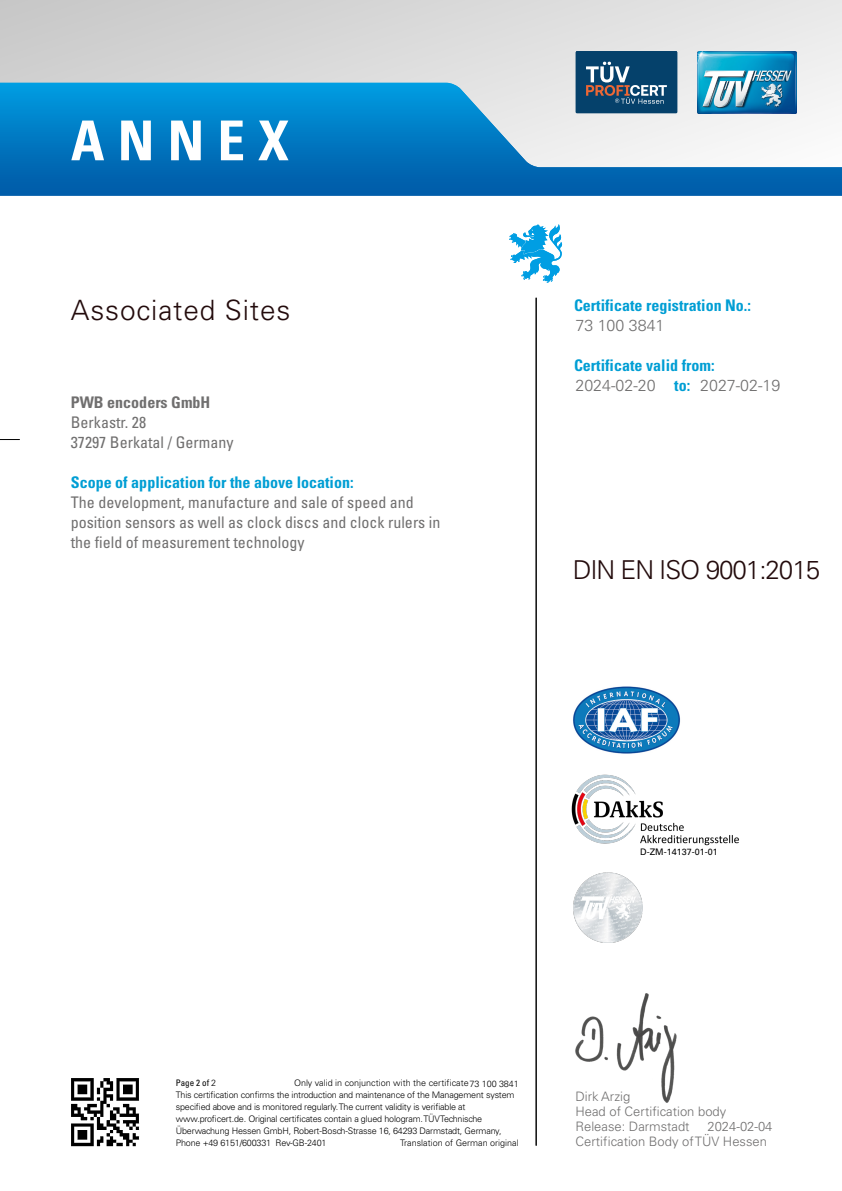
<style>
.page{position:relative;width:842px;height:1191px;background:#fff}
.page>*{position:absolute;margin:0;border:0;box-sizing:border-box;transform-origin:0 0}
.t1{font:700 condensed 55px "Univers";letter-spacing:.24em;color:#fff}
.t2{font:300 condensed 28px "Univers";letter-spacing:.03em;color:#230b0c}
.t3{font:300 condensed 26px "Univers";letter-spacing:-.04em;color:#230b0c}
.t4{font:condensed 16px/20px "Univers";color:#706f6f}
.t5{font:700 condensed 16px/20px "Univers";color:#009ed4}
.t6{font:300 16px "Univers";color:#706f6f}
.t7{font:700 condensed 16px "Univers";color:#706f6f}
.t8{font:300 condensed 13px/15px "Univers";color:#706f6f}
.t9{font:300 condensed 9px/12px "Univers";letter-spacing:-.02em;color:#000}
.t10{font:300 condensed 9px "Univers";color:#000}
.t11{font:9px "Univers";color:#000}
.s1{font-weight:400}
</style>
<div class="page">
<div style="left:0;top:0;width:842px;height:170px;background:linear-gradient(to right,#c8cacb,#ececec)"></div>
<img style="left:697px;top:51px;width:100px;height:32px">
<svg style="left:0;top:439px;width:20px;height:1px"></svg>
<img style="left:572px;top:774px;width:167px;height:71px">
<img style="left:573px;top:686px;width:107px;height:68px">
<img style="left:573px;top:872px;width:70px;height:70px">
<svg style="left:0;top:83px;width:842px;height:113px"></svg>
<svg style="left:509px;top:224px;width:54px;height:59px"></svg>
<hr style="left:536px;top:298px;width:1px;height:847px;background:#000">
<svg style="left:575px;top:51px;width:102px;height:62px"></svg>
<img style="left:71px;top:1078px;width:69px;height:69px">
<img style="left:575px;top:993px;width:102px;height:110px">
<h1 class="t1" style="left:71px;top:107px;width:219px">ANNEX</h1>
<h2 class="t2" style="left:71px;top:293px;width:221px">Associated Sites</h2>
<h3 class="t7" style="left:71px;top:393px;width:141px">PWB encoders GmbH</h3>
<h3 class="t4" style="left:71px;top:412px;width:164px">Berkastr. 28<br>37297 Berkatal / Germany</h3>
<h3 class="t5" style="left:71px;top:472px;width:284px">Scope of application for the above location:</h3>
<h3 class="t4" style="left:71px;top:492px;width:371px">The development, manufacture and sale of speed and position sensors as well as clock discs and clock rulers in the field of measurement technology</h3>
<h3 class="t5" style="left:574px;top:295px;width:178px">Certificate registration No.:</h3>
<h3 class="t6" style="left:575px;top:315px;width:90px">73 100 3841</h3>
<h3 class="t5" style="left:674px;top:355px;width:42px;text-indent:-100px">Certificate valid from: to:</h3>
<h3 class="t6" style="left:575px;top:375px;width:82px">2024-02-20</h3>
<h3 class="t6" style="left:700px;top:375px;width:82px">2027-02-19</h3>
<h3 class="t3" style="left:573px;top:554px;width:249px">DIN EN ISO 9001:2015</h3>
<p class="t11" style="left:640px;top:846px;width:79px">D-ZM-14137-01-01</p>
<p class="t10" style="left:294px;top:1077px;width:226px">Only valid in conjunction with the certificate73 100 3841</p>
<p class="t9" style="left:176px;top:1077px;width:340px"><span class="s1">Page 2 of</span> 2<br>This certification confirms the introduction and maintenance of the Management system specified above and is monitored regularly. The current validity is verifiable at www.proficert.de. Original certificates contain a glued hologram. TÜV Technische Überwachung Hessen GmbH, Robert-Bosch-Strasse 16, 64293 Darmstadt, Germany, Phone +49 6151/600331 Rev-GB-2401</p>
<p class="t10" style="left:400px;top:1137px;width:120px">Translation of German original</p>
<h3 class="t8" style="left:575px;top:1088px;width:56px">Dirk Arzig</h3>
<h3 class="t8" style="left:575px;top:1103px;width:193px">Head of Certification body<br>Release: Darmstadt<br>Certification Body of TÜV Hessen</h3>
<h3 class="t8" style="left:707px;top:1118px;width:67px">2024-02-04</h3>
</div>
